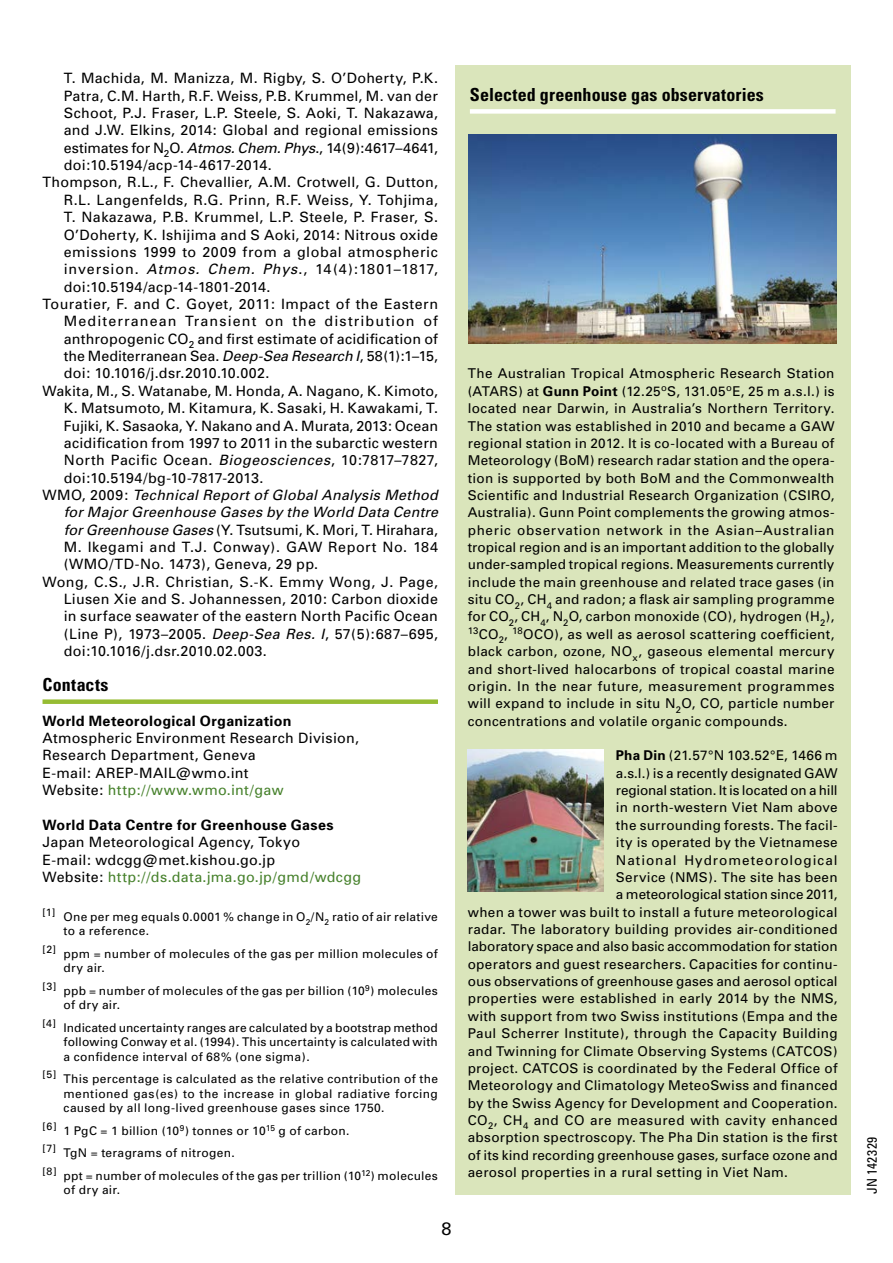
<style>
.page{position:relative;width:893px;height:1263px;background:#fff}
.page>*{position:absolute;margin:0;border:0;box-sizing:border-box;transform-origin:0 0}
.GGB_-_Titles__boxed{font:700 condensed 18px "Univers";letter-spacing:.005em;color:#000}
.GGB_-_Standard_title{font:700 condensed 18px "Univers";letter-spacing:.02em;color:#000}
.GGB_-_Page_numbers{font:18px "Univers";color:#000}
.References{font:14.25px/17.4px "Univers";letter-spacing:.02em;color:#000;text-align:justify}
.GGB_-_Contacts{font:14.25px "Univers";letter-spacing:.02em;color:#000}
.GGB_-_Contacts-2{font:14.25px "Univers";letter-spacing:.02em;color:#46812b}
.GGB_-_Contacts-3{font:700 14.25px "Univers";letter-spacing:.025em;color:#000}
.GGB_-_Black_caption{font:13.5px/17.4px "Univers";letter-spacing:.02em;color:#000;text-align:justify}
.GGB_-_Black_caption-2{font:13.5px "Univers";color:#000}
.GGB_-_Black_caption-3{font:13.5px "Univers";letter-spacing:.04em;color:#000}
.GGB_-_Black_caption-4{font:13.5px "Univers";letter-spacing:-.01em;color:#000}
.GGB_-_Black_caption-5{font:13.5px "Univers";letter-spacing:-.005em;color:#000}
.GGB_-_Black_caption-6{font:13.5px "Univers";letter-spacing:.07em;color:#000}
.t1{font:condensed 13.5px "Univers";letter-spacing:.04em;color:#000}
.GGB_-_Footnote{font:12px/14.2px "Univers";letter-spacing:.025em;color:#000}
.s1{font-style:italic}
.s2{color:#000}
.s3{font-weight:700}
</style>
<div class="page">
<div style="left:43px;top:699px;width:395px;height:5px;background:#96bc33"></div>
<div style="left:455px;top:65px;width:395px;height:1129px;background:#dae5bb"></div>
<div style="left:470px;top:109px;width:366px;height:5px;background:#fff"></div>
<img style="left:469px;top:135px;width:368px;height:209px">
<img style="left:468px;top:750px;width:135px;height:142px">
<p class="References" style="left:64px;top:70px;width:376px">T. Machida, M. Manizza, M. Rigby, S. O’Doherty, P.K.<br>Patra, C.M. Harth, R.F. Weiss, P.B. Krummel, M. van der Schoot, P.J. Fraser, L.P. Steele, S. Aoki, T. Nakazawa, and J.W. Elkins, 2014: Global and regional emissions estimates for N<sub>2</sub>O. <span class="s1">Atmos. Chem. Phys</span>., 14(9):4617–4641, doi:10.5194/acp-14-4617-2014.</p>
<p class="References" style="left:64px;top:174px;width:376px;text-indent:-21px">Thompson, R.L., F. Chevallier, A.M. Crotwell, G. Dutton, R.L. Langenfelds, R.G. Prinn, R.F. Weiss, Y. Tohjima, T. Nakazawa, P.B. Krummel, L.P. Steele, P. Fraser, S.<br>O’Doherty, K. Ishijima and S Aoki, 2014: Nitrous oxide emissions 1999 to 2009 from a global atmospheric inversion. <span class="s1">Atmos. Chem. Phys</span>., 14(4):1801–1817, doi:10.5194/acp-14-1801-2014.</p>
<p class="References" style="left:64px;top:295px;width:376px;text-indent:-21px">Touratier, F. and C. Goyet, 2011: Impact of the Eastern Mediterranean Transient on the distribution of anthropogenic CO<sub>2</sub> and first estimate of acidification of the Mediterranean Sea. <span class="s1">Deep-Sea Research I</span>, 58(1):1–15, doi: 10.1016/j.dsr.2010.10.002.</p>
<p class="References" style="left:64px;top:382px;width:376px;text-indent:-21px">Wakita, M., S. Watanabe, M. Honda, A. Nagano, K. Kimoto, K. Matsumoto, M. Kitamura, K. Sasaki, H. Kawakami, T.<br>Fujiki, K. Sasaoka, Y. Nakano and A. Murata, 2013: Ocean acidification from 1997 to 2011 in the subarctic western North Pacific Ocean. <span class="s1">Biogeosciences</span>, 10:7817–7827, doi:10.5194/bg-10-7817-2013.</p>
<p class="References" style="left:64px;top:486px;width:376px;text-indent:-21px">WMO, 2009: <span class="s1">Technical Report of Global Analysis Method for Major Greenhouse Gases by the World Data Centre for Greenhouse Gases</span> (Y. Tsutsumi, K. Mori, T. Hirahara, M. Ikegami and T.J. Conway). GAW Report No. 184 (WMO/TD-No. 1473), Geneva, 29 pp.</p>
<p class="References" style="left:64px;top:573px;width:376px;text-indent:-21px">Wong, C.S., J.R. Christian, S.-K. Emmy Wong, J. Page, Liusen Xie and S. Johannessen, 2010: Carbon dioxide in surface seawater of the eastern North Pacific Ocean (Line P), 1973–2005. <span class="s1">Deep-Sea Res. I</span>, 57(5):687–695, doi:10.1016/j.dsr.2010.02.003.</p>
<p class="GGB_-_Standard_title" style="left:43px;top:673px;width:67px">Contacts</p>
<p class="GGB_-_Contacts-3" style="left:43px;top:712px;width:251px">World Meteorological Organization</p>
<p class="GGB_-_Contacts" style="left:43px;top:730px;width:318px">Atmospheric Environment Research Division,</p>
<p class="GGB_-_Contacts" style="left:43px;top:747px;width:215px">Research Department, Geneva</p>
<p class="GGB_-_Contacts" style="left:43px;top:764px;width:208px">E-mail: AREP-MAIL@wmo.int</p>
<p class="GGB_-_Contacts-2" style="left:43px;top:782px;width:243px"><span class="s2">Website:</span> http://www.wmo.int/gaw</p>
<p class="GGB_-_Contacts-3" style="left:43px;top:816px;width:293px">World Data Centre for Greenhouse Gases</p>
<p class="GGB_-_Contacts" style="left:43px;top:834px;width:259px">Japan Meteorological Agency, Tokyo</p>
<p class="GGB_-_Contacts" style="left:43px;top:851px;width:234px">E-mail: wdcgg@met.kishou.go.jp</p>
<p class="GGB_-_Contacts-2" style="left:43px;top:868px;width:320px"><span class="s2">Website:</span> http://ds.data.jma.go.jp/gmd/wdcgg</p>
<p class="GGB_-_Footnote" style="left:64px;top:910px;width:376px;text-indent:-21px"><sup>[1]</sup> One per meg equals 0.0001 % change in O<sub>2</sub>/N<sub>2</sub> ratio of air relative to a reference.</p>
<p class="GGB_-_Footnote" style="left:64px;top:947px;width:376px;text-indent:-21px"><sup>[2]</sup> ppm = number of molecules of the gas per million molecules of dry air.</p>
<p class="GGB_-_Footnote" style="left:64px;top:984px;width:376px;text-indent:-21px"><sup>[3]</sup> ppb = number of molecules of the gas per billion (10<sup>9</sup>) molecules of dry air.</p>
<p class="GGB_-_Footnote" style="left:64px;top:1021px;width:376px;text-align:justify;text-indent:-21px"><sup>[4]</sup> Indicated uncertainty ranges are calculated by a bootstrap method following Conway et al. (1994). This uncertainty is calculated with a confidence interval of 68% (one sigma).</p>
<p class="GGB_-_Footnote" style="left:64px;top:1072px;width:376px;text-align:justify;text-indent:-21px"><sup>[5]</sup> This percentage is calculated as the relative contribution of the mentioned gas(es) to the increase in global radiative forcing caused by all long-lived greenhouse gases since 1750.</p>
<p class="GGB_-_Footnote" style="left:43px;top:1123px;width:309px"><sup>[6]</sup> 1 PgC = 1 billion (10<sup>9</sup>) tonnes or 10<sup>15</sup> g of carbon.</p>
<p class="GGB_-_Footnote" style="left:43px;top:1146px;width:194px"><sup>[7]</sup> TgN = teragrams of nitrogen.</p>
<p class="GGB_-_Footnote" style="left:64px;top:1169px;width:376px;text-indent:-21px"><sup>[8]</sup> ppt = number of molecules of the gas per trillion (10<sup>12</sup>) molecules of dry air.</p>
<p class="GGB_-_Page_numbers" style="left:441px;top:1218px;width:12px">8</p>
<p class="GGB_-_Titles__boxed" style="left:470px;top:83px;width:296px">Selected greenhouse gas observatories</p>
<p class="GGB_-_Black_caption" style="left:468px;top:365px;width:368px">The Australian Tropical Atmospheric Research Station (ATARS) at <span class="s3">Gunn Point</span> (12.25<sup>o</sup>S, 131.05<sup>o</sup>E, 25 m a.s.l.) is located near Darwin, in Australia’s Northern Territory.<br>The station was established in 2010 and became a GAW regional station in 2012. It is co-located with a Bureau of Meteorology (BoM) research radar station and the opera&shy;tion is supported by both BoM and the Commonwealth Scientific and Industrial Research Organization (CSIRO, Australia). Gunn Point complements the growing atmos&shy;pheric observation network in the Asian–Australian tropical region and is an important addition to the globally under-sampled tropical regions. Measurements currently include the main greenhouse and related trace gases (in situ CO<sub>2</sub>, CH<sub>4</sub> and radon; a flask air sampling programme for CO<sub>2</sub>, CH<sub>4</sub>, N<sub>2</sub>O, carbon monoxide (CO), hydrogen (H<sub>2</sub>), <sup>13</sup>CO<sub>2</sub>, <sup>18</sup>OCO), as well as aerosol scattering coefficient, black carbon, ozone, NO<sub>x</sub>, gaseous elemental mercury and short-lived halocarbons of tropical coastal marine origin. In the near future, measurement programmes will expand to include in situ N<sub>2</sub>O, CO, particle number concentrations and volatile organic compounds.</p>
<p class="GGB_-_Black_caption" style="left:616px;top:747px;width:223px"><span class="s3">Pha Din</span> (21.57°N 103.52°E, 1466 m</p>
<p class="GGB_-_Black_caption" style="left:616px;top:764px;width:223px">a.s.l.) is a recently designated GAW</p>
<p class="GGB_-_Black_caption-4" style="left:616px;top:782px;width:223px">regional station. It is located on a hill</p>
<p class="GGB_-_Black_caption" style="left:616px;top:799px;width:223px">in north-western Viet Nam above</p>
<p class="GGB_-_Black_caption" style="left:616px;top:816px;width:223px">the surrounding forests. The facil-</p>
<p class="GGB_-_Black_caption" style="left:616px;top:834px;width:223px">ity is operated by the Vietnamese</p>
<p class="GGB_-_Black_caption-6" style="left:616px;top:852px;width:223px">National Hydrometeorological</p>
<p class="GGB_-_Black_caption" style="left:616px;top:868px;width:223px">Service (NMS). The site has been</p>
<p class="GGB_-_Black_caption-5" style="left:616px;top:887px;width:223px">a meteorological station since 2011,</p>
<p class="GGB_-_Black_caption" style="left:468px;top:903px;width:371px">when a tower was built to install a future meteorological</p>
<p class="GGB_-_Black_caption" style="left:468px;top:921px;width:371px">radar. The laboratory building provides air-conditioned</p>
<p class="GGB_-_Black_caption-2" style="left:468px;top:939px;width:371px">laboratory space and also basic accommodation for station</p>
<p class="GGB_-_Black_caption" style="left:468px;top:955px;width:371px">operators and guest researchers. Capacities for continu-</p>
<p class="GGB_-_Black_caption" style="left:468px;top:973px;width:371px">ous observations of greenhouse gases and aerosol optical</p>
<p class="GGB_-_Black_caption" style="left:468px;top:990px;width:371px">properties were established in early 2014 by the NMS,</p>
<p class="GGB_-_Black_caption" style="left:468px;top:1007px;width:371px">with support from two Swiss institutions (Empa and the</p>
<p class="GGB_-_Black_caption" style="left:468px;top:1025px;width:371px">Paul Scherrer Institute), through the Capacity Building</p>
<p class="GGB_-_Black_caption" style="left:468px;top:1042px;width:371px">and Twinning for Climate Observing Systems (CATCOS)</p>
<p class="GGB_-_Black_caption" style="left:468px;top:1059px;width:371px">project. CATCOS is coordinated by the Federal Office of</p>
<p class="GGB_-_Black_caption" style="left:468px;top:1077px;width:371px">Meteorology and Climatology MeteoSwiss and financed</p>
<p class="GGB_-_Black_caption" style="left:468px;top:1094px;width:371px">by the Swiss Agency for Development and Cooperation.</p>
<p class="GGB_-_Black_caption-3" style="left:468px;top:1112px;width:371px">CO<sub>2</sub>, CH<sub>4</sub> and CO are measured with cavity enhanced</p>
<p class="GGB_-_Black_caption" style="left:468px;top:1129px;width:371px">absorption spectroscopy. The Pha Din station is the first</p>
<p class="GGB_-_Black_caption" style="left:468px;top:1146px;width:371px">of its kind recording greenhouse gases, surface ozone and</p>
<p class="GGB_-_Black_caption" style="left:468px;top:1164px;width:322px">aerosol properties in a rural setting in Viet Nam.</p>
<p class="t1" style="left:863px;top:1194px;width:59px;rotate:-90deg">JN 142329</p>
</div>
